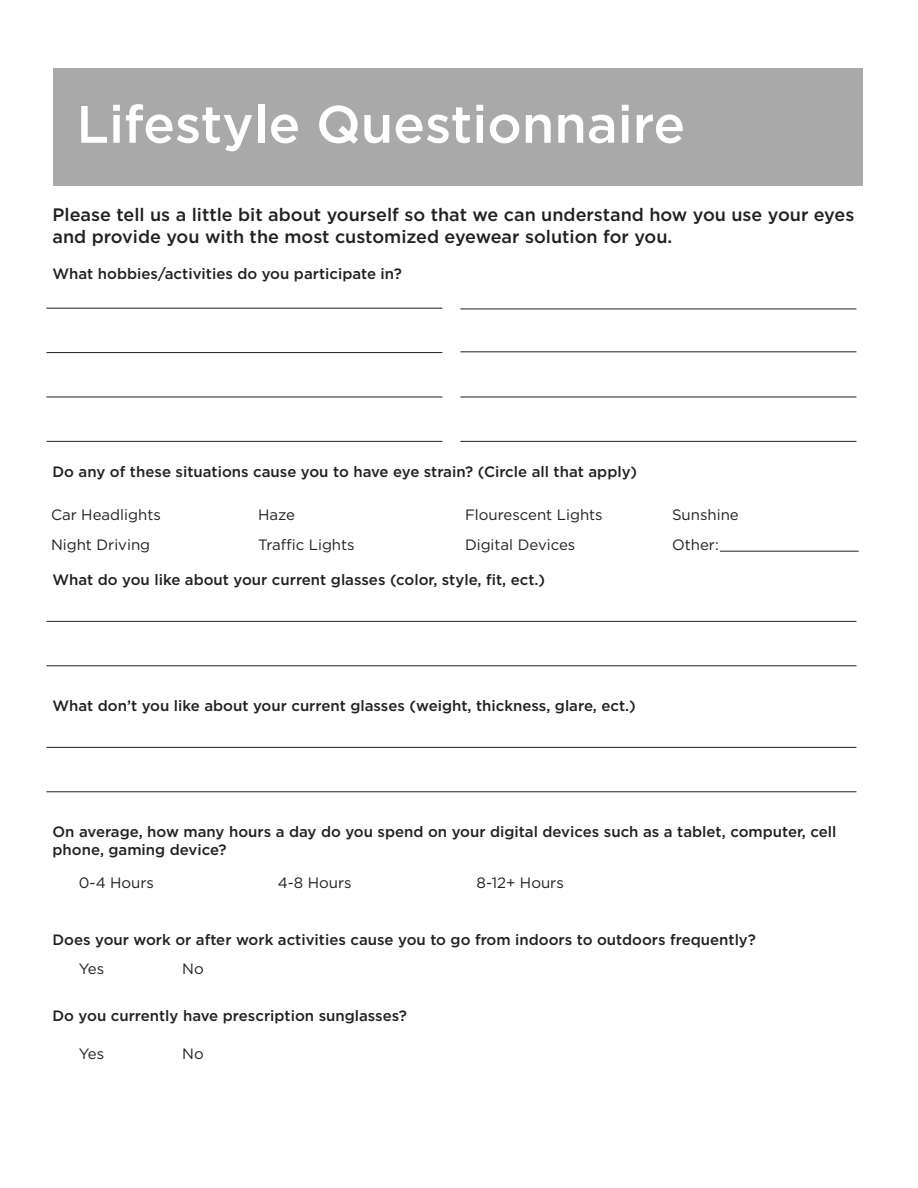
<style>
.page{position:relative;width:918px;height:1188px;background:#fff}
.page>*{position:absolute;margin:0;border:0;box-sizing:border-box;transform-origin:0 0}
.t1{font:500 52.5px "Gotham";color:#fff}
.t2{font:500 18px/21.6px "Gotham";color:#231f20}
.t3{font:500 15px/18px "Gotham";color:#231f20}
.t4{font:15px/30px "Gotham";color:#231f20}
</style>
<div class="page">
<hr style="left:720px;top:551px;width:139px;height:1px;background:#231f20">
<hr style="left:46px;top:308px;width:396px;height:1px;background:#231f20">
<hr style="left:46px;top:621px;width:810px;height:1px;background:#231f20">
<hr style="left:46px;top:352px;width:396px;height:1px;background:#231f20">
<hr style="left:46px;top:665px;width:810px;height:1px;background:#231f20">
<hr style="left:46px;top:397px;width:396px;height:1px;background:#231f20">
<hr style="left:460px;top:397px;width:396px;height:1px;background:#231f20">
<hr style="left:460px;top:351px;width:396px;height:1px;background:#231f20">
<hr style="left:460px;top:309px;width:396px;height:1px;background:#231f20">
<hr style="left:46px;top:441px;width:396px;height:1px;background:#231f20">
<hr style="left:460px;top:441px;width:396px;height:1px;background:#231f20">
<hr style="left:46px;top:747px;width:810px;height:1px;background:#231f20">
<hr style="left:46px;top:791px;width:810px;height:1px;background:#231f20">
<div style="left:53px;top:68px;width:810px;height:117px;background:#aaa9aa"></div>
<h1 class="t1" style="left:76px;top:90px;width:610px">Lifestyle Questionnaire</h1>
<p class="t2" style="left:53px;top:204px;width:803px">Please tell us a little bit about yourself so that we can understand how you use your eyes and provide you with the most customized eyewear solution for you.</p>
<p class="t3" style="left:53px;top:265px;width:351px">What hobbies/activities do you participate in?</p>
<p class="t3" style="left:53px;top:463px;width:586px">Do any of these situations cause you to have eye strain? (Circle all that apply)</p>
<p class="t4" style="left:51px;top:499px;width:111px">Car Headlights<br>Night Driving</p>
<p class="t4" style="left:258px;top:499px;width:98px">Haze<br>Traffic Lights</p>
<p class="t4" style="left:465px;top:499px;width:139px">Flourescent Lights<br>Digital Devices</p>
<p class="t4" style="left:672px;top:499px;width:68px">Sunshine<br>Other:</p>
<p class="t3" style="left:53px;top:571px;width:494px">What do you like about your current glasses (color, style, fit, ect.)</p>
<p class="t3" style="left:53px;top:697px;width:585px">What don’t you like about your current glasses (weight, thickness, glare, ect.)</p>
<p class="t3" style="left:53px;top:823px;width:785px">On average, how many hours a day do you spend on your digital devices such as a tablet, computer, cell phone, gaming device?</p>
<p class="t4" style="left:79px;top:868px;width:77px">0-4 Hours</p>
<p class="t4" style="left:278px;top:868px;width:76px">4-8 Hours</p>
<p class="t4" style="left:477px;top:868px;width:89px">8-12+ Hours</p>
<p class="t3" style="left:53px;top:931px;width:705px">Does your work or after work activities cause you to go from indoors to outdoors frequently?</p>
<p class="t4" style="left:79px;top:953px;width:27px">Yes</p>
<p class="t4" style="left:182px;top:953px;width:23px">No</p>
<p class="t3" style="left:53px;top:1006px;width:356px">Do you currently have prescription sunglasses?</p>
<p class="t4" style="left:79px;top:1039px;width:27px">Yes</p>
<p class="t4" style="left:182px;top:1039px;width:23px">No</p>
</div>
